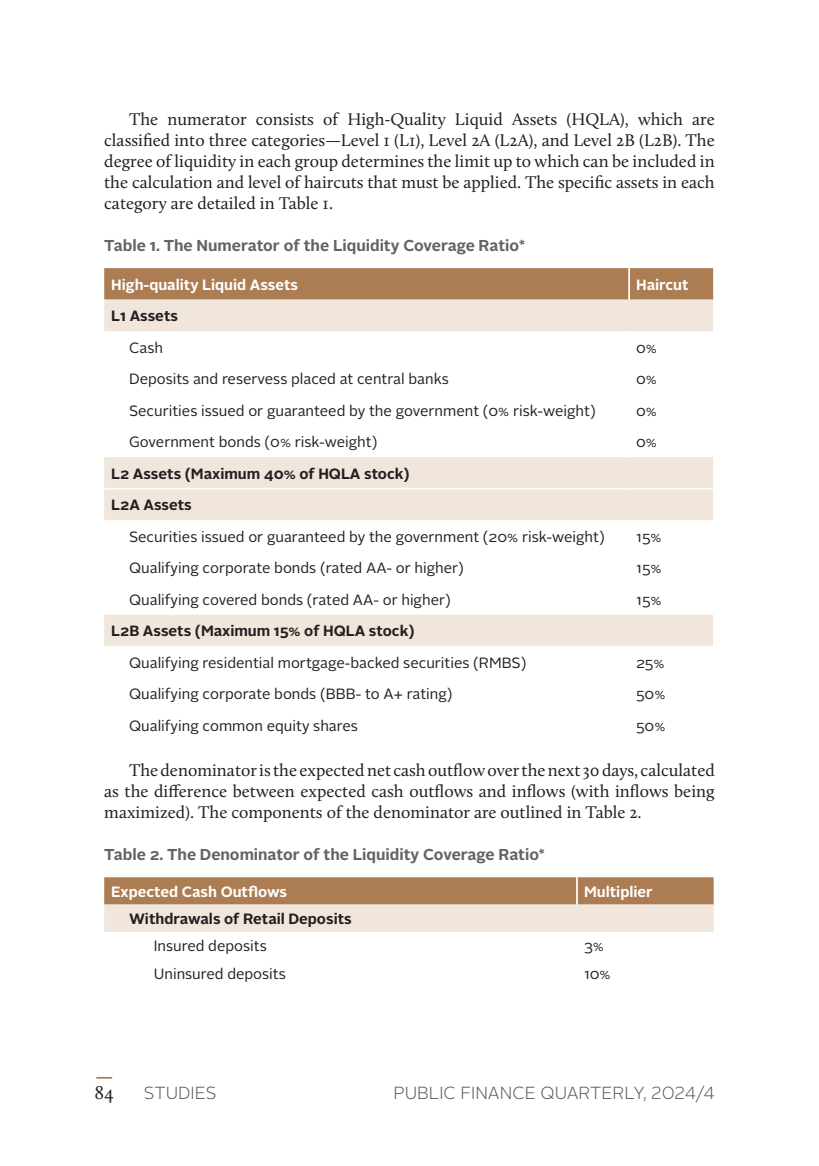
<style>
.page{position:relative;width:819px;height:1166px;background:#fff}
.page>*{position:absolute;margin:0;border:0;box-sizing:border-box;transform-origin:0 0}
.t1{font:19.25px "Calluna";color:#231f20}
.t2{font:17.5px/21px "Calluna";color:#231f20;text-align:justify}
.t3{font:300 17.5px "Alright Sans";color:#57585a}
.t4{font:700 15.75px "Alright Sans";color:#636366}
.t5{font:14.88px "Alright Sans";color:#231f20}
.t6{font:700 14.88px/31.5px "Alright Sans";color:#231f20}
.t7{font:700 14.88px "Alright Sans";color:#fff}
</style>
<div class="page">
<svg style="left:96px;top:1077px;width:16px;height:1px"></svg>
<div style="left:104px;top:268px;width:609px;height:32px;background:#ac7c52"></div>
<svg style="left:104px;top:300px;width:609px;height:346px"></svg>
<hr style="left:628px;top:268px;width:2px;height:32px;background:#fff">
<hr style="left:628px;top:331px;width:2px;height:32px;background:#fff">
<hr style="left:628px;top:363px;width:2px;height:31px;background:#fff">
<hr style="left:628px;top:394px;width:2px;height:32px;background:#fff">
<hr style="left:628px;top:426px;width:2px;height:31px;background:#fff">
<hr style="left:628px;top:520px;width:2px;height:32px;background:#fff">
<hr style="left:628px;top:552px;width:2px;height:31px;background:#fff">
<hr style="left:628px;top:583px;width:2px;height:32px;background:#fff">
<hr style="left:104px;top:488px;width:525px;height:1px;background:#fff">
<hr style="left:629px;top:488px;width:84px;height:1px;background:#fff">
<svg style="left:104px;top:877px;width:609px;height:55px;background:#ceb298"></svg>
<hr style="left:576px;top:877px;width:2px;height:27px;background:#fff">
<p class="t2" style="left:104px;top:109px;width:612px;text-indent:25px">The numerator consists of High-Quality Liquid Assets (HQLA), which are classified into three categories—Level 1 (L1), Level 2A (L2A), and Level 2B (L2B). The degree of liquidity in each group determines the limit up to which can be included in the calculation and level of haircuts that must be applied. The specific assets in each category are detailed in Table 1.</p>
<p class="t4" style="left:104px;top:235px;width:422px">Table 1. The Numerator of the Liquidity Coverage Ratio*</p>
<p class="t7" style="left:111px;top:274px;width:188px">High-quality Liquid Assets</p>
<p class="t7" style="left:636px;top:274px;width:54px">Haircut</p>
<p class="t6" style="left:111px;top:300px;width:68px">L1 Assets</p>
<p class="t5" style="left:129px;top:337px;width:35px">Cash</p>
<p class="t5" style="left:636px;top:337px;width:22px">0%</p>
<p class="t5" style="left:129px;top:369px;width:321px">Deposits and reservess placed at central banks</p>
<p class="t5" style="left:636px;top:369px;width:22px">0%</p>
<p class="t5" style="left:129px;top:400px;width:468px">Securities issued or guaranteed by the government (0% risk-weight)</p>
<p class="t5" style="left:636px;top:400px;width:22px">0%</p>
<p class="t5" style="left:129px;top:432px;width:250px">Government bonds (0% risk-weight)</p>
<p class="t5" style="left:636px;top:432px;width:22px">0%</p>
<p class="t6" style="left:111px;top:458px;width:300px">L2 Assets (Maximum 40% of HQLA stock)<br>L2A Assets</p>
<p class="t5" style="left:129px;top:527px;width:477px">Securities issued or guaranteed by the government (20% risk-weight)</p>
<p class="t5" style="left:636px;top:527px;width:27px">15%</p>
<p class="t5" style="left:129px;top:558px;width:336px">Qualifying corporate bonds (rated AA- or higher)</p>
<p class="t5" style="left:636px;top:558px;width:27px">15%</p>
<p class="t5" style="left:129px;top:590px;width:323px">Qualifying covered bonds (rated AA- or higher)</p>
<p class="t5" style="left:636px;top:590px;width:27px">15%</p>
<p class="t6" style="left:111px;top:615px;width:305px">L2B Assets (Maximum 15% of HQLA stock)</p>
<p class="t5" style="left:129px;top:653px;width:399px">Qualifying residential mortgage-backed securities (RMBS)</p>
<p class="t5" style="left:636px;top:653px;width:30px">25%</p>
<p class="t5" style="left:129px;top:684px;width:325px">Qualifying corporate bonds (BBB- to A+ rating)</p>
<p class="t5" style="left:636px;top:684px;width:31px">50%</p>
<p class="t5" style="left:129px;top:716px;width:230px">Qualifying common equity shares</p>
<p class="t5" style="left:636px;top:716px;width:31px">50%</p>
<p class="t2" style="left:104px;top:760px;width:612px;text-indent:25px">The denominator is the expected net cash outflow over the next 30 days, calculated as the difference between expected cash outflows and inflows (with inflows being maximized). The components of the denominator are outlined in Table 2.</p>
<p class="t4" style="left:104px;top:844px;width:442px">Table 2. The Denominator of the Liquidity Coverage Ratio*</p>
<p class="t7" style="left:111px;top:881px;width:177px">Expected Cash Outflows</p>
<p class="t7" style="left:584px;top:881px;width:70px">Multiplier</p>
<p class="t6" style="left:129px;top:903px;width:224px">Withdrawals of Retail Deposits</p>
<p class="t5" style="left:154px;top:936px;width:114px">Insured deposits</p>
<p class="t5" style="left:584px;top:936px;width:21px">3%</p>
<p class="t5" style="left:154px;top:963px;width:133px">Uninsured deposits</p>
<p class="t5" style="left:584px;top:963px;width:28px">10%</p>
<p class="t1" style="left:94px;top:1081px;width:21px">84</p>
<p class="t3" style="left:144px;top:1081px;width:74px">STUDIES</p>
<p class="t3" style="left:393px;top:1081px;width:323px">PUBLIC FINANCE QUARTERLY, 2024/4</p>
</div>
